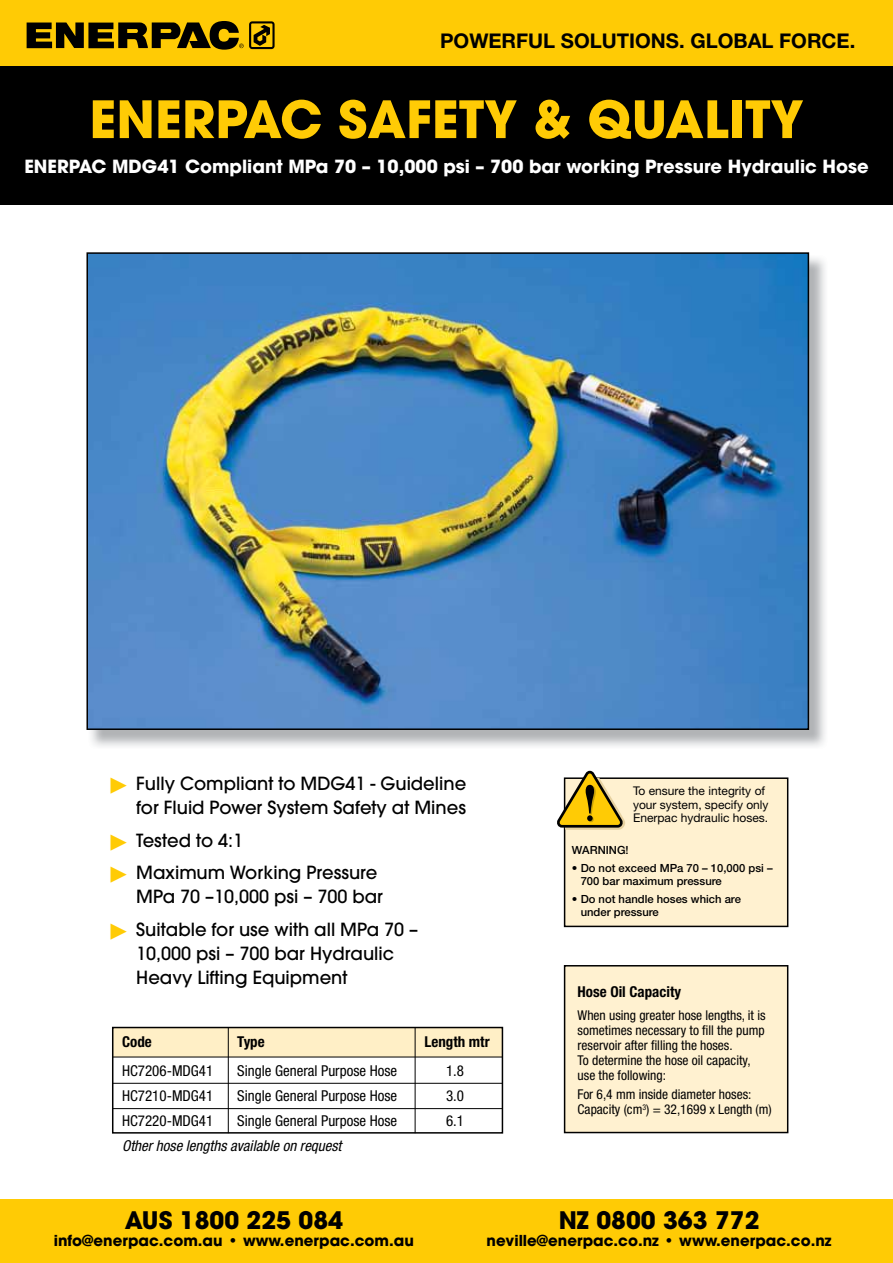
<style>
.page{position:relative;width:893px;height:1263px;background:#fff}
.page>*{position:absolute;margin:0;border:0;box-sizing:border-box;transform-origin:0 0}
.t1{font:700 51px "Avant Garde";color:#ffcb05}
.t2{font:700 24px "Avant Garde";color:#000}
.t3{font:700 20.25px "Helvetica Neue";color:#000}
.t4{font:500 18px/24px "Avant Garde";color:#000}
.t5{font:700 18px "Avant Garde";color:#fff}
.t6{font:condensed 15px "Helvetica Neue";color:#000}
.t7{font:700 15px "Avant Garde";color:#000}
.t8{font:italic condensed 15px "Helvetica Neue";color:#000}
.t9{font:700 condensed 15px "Helvetica Neue";color:#000}
.t10{font:condensed 13.5px/15px "Helvetica Neue";color:#000}
.t11{font:12px/13.5px "Helvetica Neue";color:#000}
.t12{font:500 11.25px/13.5px "Helvetica Neue";color:#000}
</style>
<div class="page">
<div style="left:565px;top:778px;width:223px;height:148px;background:#fff1d0"></div>
<div style="left:564px;top:777px;width:224px;height:150px;border:2px solid #000"></div>
<svg style="left:557px;top:771px;width:68px;height:59px"></svg>
<div style="left:565px;top:966px;width:223px;height:166px;background:#fff1d0"></div>
<div style="left:564px;top:965px;width:224px;height:168px;border:2px solid #000"></div>
<div style="left:0;top:65px;width:893px;height:140px;background:#000"></div>
<div style="left:0;top:0;width:893px;height:66px;background:#ffcb05"></div>
<svg style="left:27px;top:21px;width:248px;height:29px"></svg>
<img style="left:91px;top:254px;width:734px;height:492px">
<img style="left:89px;top:255px;width:717px;height:472px">
<div style="left:86px;top:252px;width:723px;height:478px;border:2px solid #000"></div>
<div style="left:112px;top:1027px;width:391px;height:30px;background:#ffefc6"></div>
<div style="left:112px;top:1027px;width:391px;height:106px;border:2px solid #000"></div>
<hr style="left:113px;top:1057px;width:389px;height:1px;background:#000">
<hr style="left:113px;top:1083px;width:389px;height:1px;background:#000">
<hr style="left:113px;top:1108px;width:389px;height:1px;background:#000">
<hr style="left:228px;top:1028px;width:1px;height:105px;background:#000">
<hr style="left:415px;top:1028px;width:1px;height:105px;background:#000">
<div style="left:0;top:1199px;width:893px;height:64px;background:#ffcb05"></div>
<h3 class="t3" style="left:440px;top:28px;width:417px">POWERFUL SOLUTIONS. GLOBAL FORCE.</h3>
<h1 class="t1" style="left:89px;top:86px;width:716px">ENERPAC SAFETY &amp; QUALITY</h1>
<h3 class="t5" style="left:24px;top:154px;width:846px">ENERPAC MDG41 Compliant MPa 70 – 10,000 psi – 700 bar working Pressure Hydraulic Hose</h3>
<h3 class="t4" style="left:136px;top:772px;width:331px">Fully Compliant to MDG41 - Guideline for Fluid Power System Safety at Mines</h3>
<h3 class="t4" style="left:136px;top:824px;width:243px;line-height:32.5px">Tested to 4:1<br>Maximum Working Pressure</h3>
<h3 class="t4" style="left:136px;top:880px;width:283px;line-height:32.5px">MPa 70 –10,000 psi – 700 bar<br>Suitable for use with all MPa 70 –</h3>
<h3 class="t4" style="left:136px;top:941px;width:259px">10,000 psi – 700 bar Hydraulic<br>Heavy Lifting Equipment</h3>
<p class="t9" style="left:122px;top:1032px;width:31px">Code</p>
<p class="t9" style="left:237px;top:1032px;width:29px">Type</p>
<p class="t9" style="left:424px;top:1032px;width:67px">Length mtr</p>
<p class="t6" style="left:122px;top:1062px;width:93px">HC7206-MDG41</p>
<p class="t6" style="left:237px;top:1062px;width:161px">Single General Purpose Hose</p>
<p class="t6" style="left:446px;top:1062px;width:19px">1.8</p>
<p class="t6" style="left:122px;top:1087px;width:93px">HC7210-MDG41</p>
<p class="t6" style="left:237px;top:1087px;width:161px">Single General Purpose Hose</p>
<p class="t6" style="left:446px;top:1087px;width:19px">3.0</p>
<p class="t6" style="left:122px;top:1112px;width:93px">HC7220-MDG41</p>
<p class="t6" style="left:237px;top:1112px;width:161px">Single General Purpose Hose</p>
<p class="t6" style="left:446px;top:1112px;width:19px">6.1</p>
<p class="t8" style="left:122px;top:1137px;width:221px">Other hose lengths available on request</p>
<p class="t11" style="left:633px;top:784px;width:137px">To ensure the integrity of your system, specify only<br>Enerpac hydraulic hoses.</p>
<p class="t12" style="left:572px;top:843px;width:58px">WARNING!</p>
<p class="t12" style="left:581px;top:861px;width:193px;text-indent:-9px">• Do not exceed MPa 70 – 10,000 psi –<br>700 bar maximum pressure</p>
<p class="t12" style="left:581px;top:892px;width:162px;text-indent:-9px">• Do not handle hoses which are under pressure</p>
<p class="t9" style="left:578px;top:982px;width:105px">Hose Oil Capacity</p>
<p class="t10" style="left:578px;top:1008px;width:190px">When using greater hose lengths, it is sometimes necessary to fill the pump reservoir after filling the hoses.<br>To determine the hose oil capacity, use the following:</p>
<p class="t10" style="left:578px;top:1087px;width:196px">For 6,4 mm inside diameter hoses:<br>Capacity (cm<sup>3</sup>) = 32,1699 x Length (m)</p>
<h2 class="t2" style="left:125px;top:1204px;width:220px">AUS 1800 225 084</h2>
<p class="t7" style="left:54px;top:1231px;width:361px">info@enerpac.com.au • www.enerpac.com.au</p>
<h2 class="t2" style="left:559px;top:1204px;width:202px">NZ 0800 363 772</h2>
<p class="t7" style="left:487px;top:1231px;width:346px">neville@enerpac.co.nz • www.enerpac.co.nz</p>
</div>
